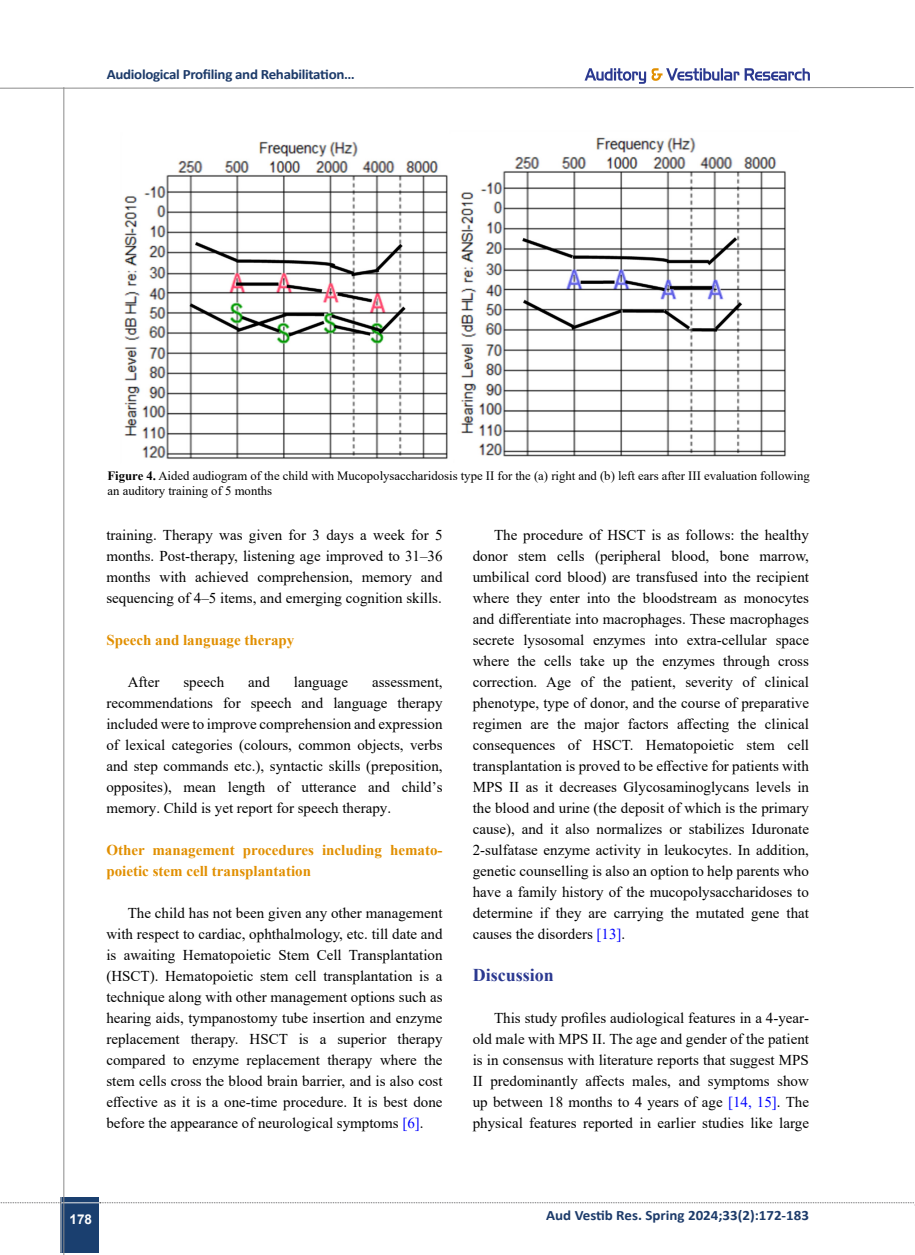
<style>
.page{position:relative;width:915px;height:1255px;background:#fff}
.page>*{position:absolute;margin:0;border:0;box-sizing:border-box;transform-origin:0 0}
.t1{font:700 18px "Times New Roman";color:#2b3990}
.t2{font:15px/21px "Times New Roman";color:#000;text-align:justify}
.t3{font:700 15px/21px "Times New Roman";color:#e18f00}
.t4{font:700 14.25px "Calibri";letter-spacing:-.02em;color:#1d3b6a;scale:1.05 1}
.t5{font:700 14.25px "Calibri";color:#1d3b6a;scale:1.05 1}
.t6{font:13.5px "Times New Roman";color:#000}
.t7{font:700 13.5px "Arial";color:#fff}
.t8{font:12.75px/15.3px "Times New Roman";color:#000}
.s1{font-weight:700}
.s2{color:#00f}
</style>
<div class="page">
<svg style="left:0;top:68px;width:914px;height:21px"></svg>
<div style="left:60px;top:1197px;width:39px;height:55px;background:#1a3f6f"></div>
<hr style="left:60px;top:1197px;width:1px;height:55px;background:#c2c4c6">
<hr style="left:60px;top:1202px;width:39px;height:1px;background:#ebebec">
<svg style="left:0;top:1202px;width:61px;height:1px"></svg>
<hr style="left:63px;top:87px;width:1px;height:1167px;background:#8b8b8b">
<svg style="left:100px;top:1202px;width:815px;height:3px"></svg>
<img style="left:124px;top:137px;width:662px;height:322px">
<p class="t4" style="left:107px;top:64px;width:238px">Audiological Profiling and Rehabilitation…</p>
<p class="t8" style="left:107px;top:467px;width:703px"><span class="s1">Figure 4.</span> Aided audiogram of the child with Mucopolysaccharidosis type II for the (a) right and (b) left ears after III evaluation following an auditory training of 5 months</p>
<p class="t6" style="left:120px;top:523px;width:232px">following an auditory training of 5 months</p>
<p class="t2" style="left:106px;top:524px;width:337px">training. Therapy was given for 3 days a week for 5 months. Post-therapy, listening age improved to 31–36 months with achieved comprehension, memory and sequencing of 4–5 items, and emerging cognition skills.</p>
<p class="t3" style="left:106px;top:629px;width:189px">Speech and language therapy</p>
<p class="t2" style="left:128px;top:671px;width:33px">After</p>
<p class="t2" style="left:183px;top:671px;width:42px">speech</p>
<p class="t2" style="left:248px;top:671px;width:23px">and</p>
<p class="t2" style="left:294px;top:671px;width:56px">language</p>
<p class="t2" style="left:106px;top:671px;width:337px;text-indent:266px">assessment, recommendations for speech and language therapy included were to improve comprehension and expression of lexical categories (colours, common objects, verbs and step commands etc.), syntactic skills (preposition, opposites), mean length of utterance and child’s memory. Child is yet report for speech therapy.</p>
<p class="t3" style="left:106px;top:839px;width:337px">Other management procedures including hemato&shy;poietic stem cell transplantation</p>
<p class="t2" style="left:106px;top:902px;width:337px;text-indent:21px">The child has not been given any other management with respect to cardiac, ophthalmology, etc. till date and is awaiting Hematopoietic Stem Cell Transplantation (HSCT). Hematopoietic stem cell transplantation is a technique along with other management options such as hearing aids, tympanostomy tube insertion and enzyme replacement therapy. HSCT is a superior therapy compared to enzyme replacement therapy where the stem cells cross the blood brain barrier, and is also cost effective as it is a one-time procedure. It is best done before the appearance of neurological symptoms <span class="s2">[6]</span>.</p>
<p class="t2" style="left:472px;top:524px;width:337px;text-indent:21px">The procedure of HSCT is as follows: the healthy donor stem cells (peripheral blood, bone marrow, umbilical cord blood) are transfused into the recipient where they enter into the bloodstream as monocytes and differentiate into macrophages. These macrophages secrete lysosomal enzymes into extra-cellular space where the cells take up the enzymes through cross correction. Age of the patient, severity of clinical phenotype, type of donor, and the course of preparative regimen are the major factors affecting the clinical consequences of HSCT. Hematopoietic stem cell transplantation is proved to be effective for patients with MPS II as it decreases Glycosaminoglycans levels in the blood and urine (the deposit of which is the primary cause), and it also normalizes or stabilizes Iduronate 2-sulfatase enzyme activity in leukocytes. In addition, genetic counselling is also an option to help parents who have a family history of the mucopolysaccharidoses to determine if they are carrying the mutated gene that causes the disorders <span class="s2">[13]</span>.</p>
<p class="t1" style="left:472px;top:962px;width:83px">Discussion</p>
<p class="t2" style="left:472px;top:1007px;width:337px;text-indent:21px">This study profiles audiological features in a 4-year&shy;old male with MPS II. The age and gender of the patient is in consensus with literature reports that suggest MPS II predominantly affects males, and symptoms show up between 18 months to 4 years of age <span class="s2">[14, 15]</span>. The physical features reported in earlier studies like large</p>
<p class="t7" style="left:70px;top:1209px;width:24px">178</p>
<p class="t5" style="left:546px;top:1205px;width:252px">Aud Vestib Res. Spring 2024;33(2):172-183</p>
</div>
